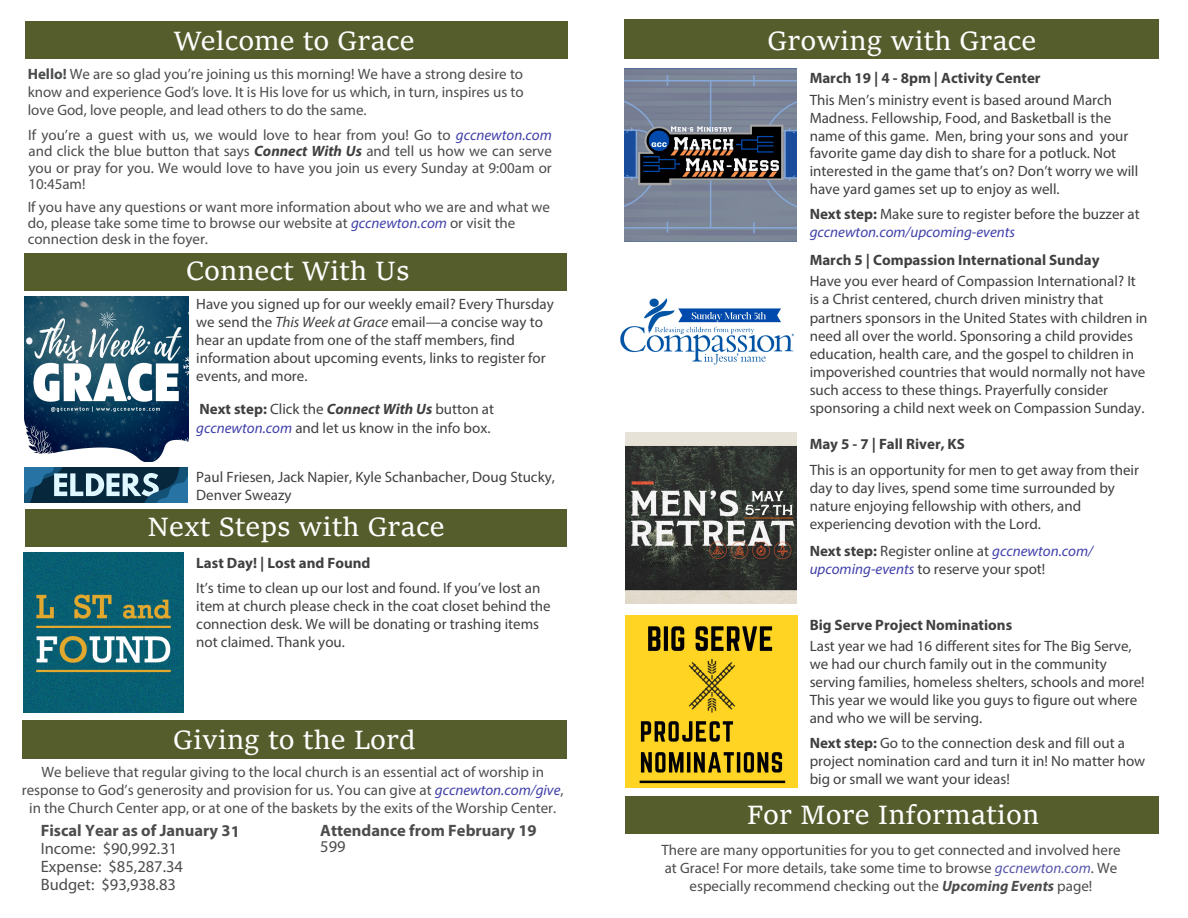
<style>
.page{position:relative;width:1188px;height:918px;background:#fff}
.page>*{position:absolute;margin:0;border:0;box-sizing:border-box;transform-origin:0 0}
.t1{font:28.5px "Sitka Text";color:#fff}
.t2{font:16.5px/17.9px "Myriad Pro";color:#4d4d4f}
.t3{font:700 16.5px "Myriad Pro";color:#4d4d4f}
.t4{font:15px/18px "Myriad Pro";color:#404040}
.t5{font:15px/16.2px "Myriad Pro";color:#4b4c4d;text-align:justify}
.t6{font:700 15px "Myriad Pro";color:#404040}
.s1{font-weight:700}
.s2{font-style:italic;color:#4040aa}
.s3{font-weight:700;font-style:italic;color:#404040}
.s4{font-style:italic}
.s5{font-weight:700;font-style:italic}
.s6{font-style:italic;color:#55a}
</style>
<div class="page">
<div style="left:22px;top:721px;width:544px;height:37px;background:#555d2c"></div>
<div style="left:25px;top:509px;width:541px;height:38px;background:#555d2c"></div>
<div style="left:24px;top:254px;width:542px;height:36px;background:#555d2c"></div>
<div style="left:25px;top:21px;width:542px;height:37px;background:#555d2c"></div>
<div style="left:625px;top:796px;width:534px;height:37px;background:#555d2c"></div>
<div style="left:624px;top:20px;width:535px;height:39px;background:#555d2c"></div>
<img style="left:625px;top:433px;width:171px;height:171px">
<img style="left:24px;top:553px;width:159px;height:159px">
<img style="left:625px;top:615px;width:172px;height:172px">
<img style="left:620px;top:298px;width:174px;height:67px">
<img style="left:624px;top:69px;width:173px;height:172px">
<img style="left:24px;top:297px;width:164px;height:164px">
<img style="left:25px;top:468px;width:163px;height:34px">
<p class="t1" style="left:174px;top:19px;width:242px">Welcome to Grace</p>
<p class="t5" style="left:28px;top:65px;width:497px;line-height:17.9px"><span class="s1">Hello!</span> We are so glad you’re joining us this morning! We have a strong desire to know and experience God’s love. It is His love for us which, in turn, inspires us to love God, love people, and lead others to do the same.</p>
<p class="t5" style="left:28px;top:127px;width:525px">If you’re a guest with us, we would love to hear from you! Go to <span class="s2">gccnewton.com </span>and click the blue button that says <span class="s3">Connect With Us</span> and tell us how we can serve you or pray for you. We would love to have you join us every Sunday at 9:00am or 10:45am!</p>
<p class="t5" style="left:28px;top:199px;width:524px;text-align:left">If you have any questions or want more information about who we are and what we do, please take some time to browse our website at <span class="s2">gccnewton.com</span> or visit the connection desk in the foyer.</p>
<p class="t1" style="left:186px;top:249px;width:225px">Connect With Us</p>
<p class="t4" style="left:196px;top:295px;width:359px">Have you signed up for our weekly email? Every Thursday we send the <span class="s4">This Week at Grace</span> email—a concise way to hear an update from one of the staff members, find information about upcoming events, links to register for events, and more.</p>
<p class="t4" style="left:196px;top:400px;width:299px;line-height:18.6px"><span class="s1">Next step:</span> Click the <span class="s5">Connect With Us</span> button at <span class="s2">gccnewton.com</span> and let us know in the info box.</p>
<p class="t4" style="left:196px;top:468px;width:360px">Paul Friesen, Jack Napier, Kyle Schanbacher, Doug Stucky,<br>Denver Sweazy</p>
<p class="t1" style="left:147px;top:505px;width:299px">Next Steps with Grace</p>
<p class="t4" style="left:196px;top:550px;width:346px;line-height:25.5px"><span class="s1">Last Day! | Lost and Found<br></span>It’s time to clean up our lost and found. If you’ve lost an</p>
<p class="t4" style="left:196px;top:597px;width:356px">item at church please check in the coat closet behind the connection desk. We will be donating or trashing items not claimed. Thank you.</p>
<p class="t1" style="left:173px;top:718px;width:244px">Giving to the Lord</p>
<p class="t5" style="left:22px;top:762px;width:543px;line-height:18px;text-align:center">We believe that regular giving to the local church is an essential act of worship in response to God’s generosity and provision for us. You can give at <span class="s2">gccnewton.com/give</span>, in the Church Center app, or at one of the baskets by the exits of the Worship Center.</p>
<p class="t3" style="left:41px;top:820px;width:201px">Fiscal Year as of January 31</p>
<p class="t2" style="left:41px;top:839px;width:144px">Income: $90,992.31<br>Expense: $85,287.34<br>Budget: $93,938.83</p>
<p class="t3" style="left:320px;top:819px;width:218px">Attendance from February 19</p>
<p class="t2" style="left:320px;top:837px;width:27px">599</p>
<h1 class="t1" style="left:768px;top:19px;width:270px">Growing with Grace</h1>
<p class="t6" style="left:810px;top:68px;width:232px">March 19 | 4 - 8pm | Activity Center</p>
<p class="t4" style="left:810px;top:91px;width:330px">This Men’s ministry event is based around March Madness. Fellowship, Food, and Basketball is the name of this game. Men, bring your sons and your favorite game day dish to share for a potluck. Not interested in the game that’s on? Don’t worry we will have yard games set up to enjoy as well.</p>
<p class="t4" style="left:810px;top:205px;width:332px"><span class="s1">Next step:</span> Make sure to register before the buzzer at <span class="s2">gccnewton.com/upcoming-events</span></p>
<p class="t6" style="left:810px;top:251px;width:291px">March 5 | Compassion International Sunday</p>
<p class="t4" style="left:810px;top:272px;width:339px">Have you ever heard of Compassion International? It is a Christ centered, church driven ministry that partners sponsors in the United States with children in need all over the world. Sponsoring a child provides education, health care, and the gospel to children in impoverished countries that would normally not have such access to these things. Prayerfully consider sponsoring a child next week on Compassion Sunday.</p>
<p class="t6" style="left:810px;top:434px;width:157px">May 5 - 7 | Fall River, KS</p>
<p class="t4" style="left:810px;top:460px;width:331px">This is an opportunity for men to get away from their day to day lives, spend some time surrounded by nature enjoying fellowship with others, and experiencing devotion with the Lord.</p>
<p class="t4" style="left:810px;top:541px;width:285px;line-height:18.6px"><span class="s1">Next step:</span> Register online at <span class="s2">gccnewton.com/ upcoming-events</span> to reserve your spot!</p>
<p class="t6" style="left:810px;top:615px;width:204px">Big Serve Project Nominations</p>
<p class="t4" style="left:810px;top:636px;width:336px">Last year we had 16 different sites for The Big Serve, we had our church family out in the community serving families, homeless shelters, schools and more!<br>This year we would like you guys to figure out where and who we will be serving.</p>
<p class="t4" style="left:810px;top:734px;width:337px"><span class="s1">Next step:</span> Go to the connection desk and fill out a project nomination card and turn it in! No matter how big or small we want your ideas!</p>
<p class="t1" style="left:747px;top:793px;width:294px">For More Information</p>
<p class="t5" style="left:662px;top:841px;width:461px;line-height:18.1px;text-align:center">There are many opportunities for you to get connected and involved here at Grace! For more details, take some time to browse <span class="s6">gccnewton.com</span>. We especially recommend checking out the <span class="s5">Upcoming Events</span> page!</p>
</div>
